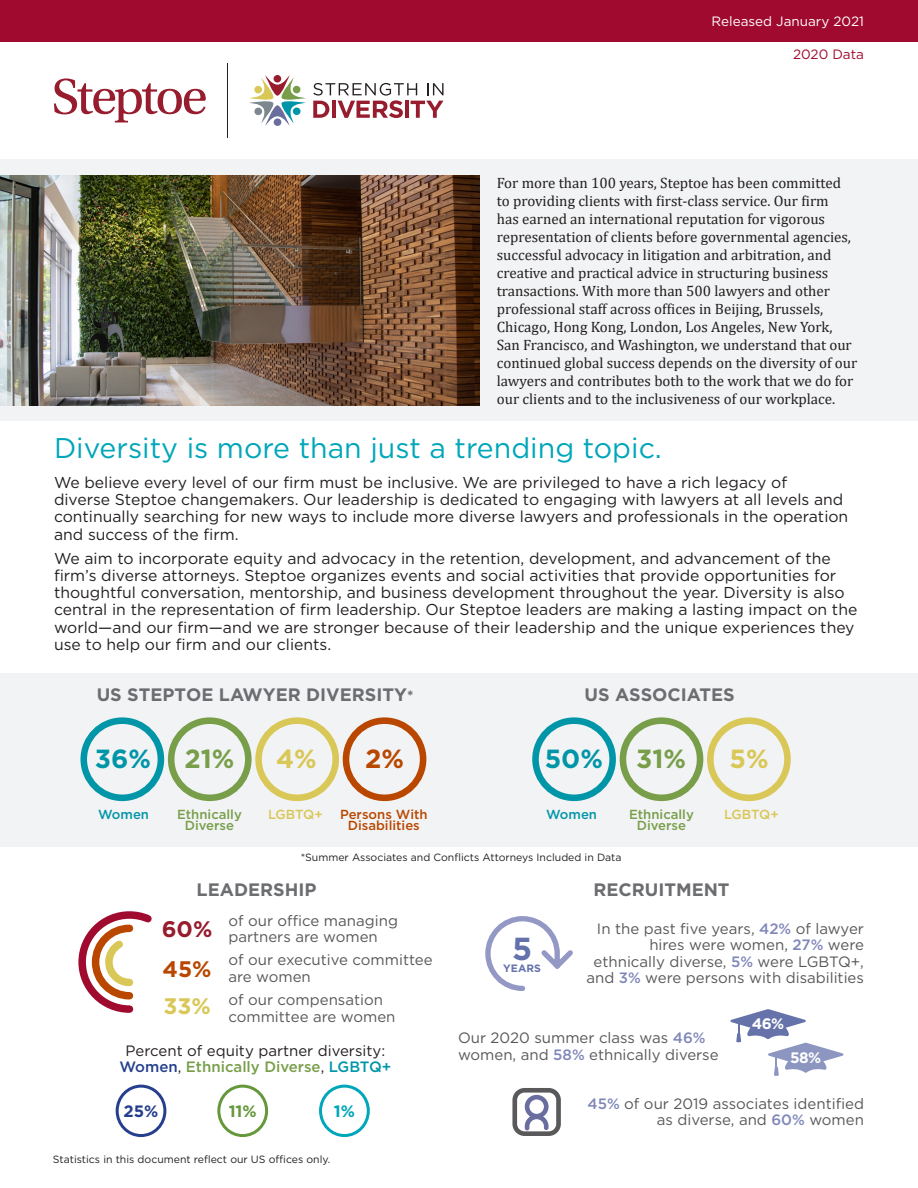
<style>
.page{position:relative;width:918px;height:1188px;background:#fff}
.page>*{position:absolute;margin:0;border:0;box-sizing:border-box;transform-origin:0 0}
.Copy{font:700 31.8px "Gotham";color:#6472ac}
.t1{font:28.5px "Gotham";color:#00a6b9}
.Copy-2{font:700 26.25px "Gotham";color:#0096a8}
.Copy-3{font:700 26.25px "Gotham";color:#789e4a}
.Copy-4{font:700 26.25px "Gotham";color:#d9c757}
.Copy-5{font:700 26.25px "Gotham";color:#b94700}
.Copy-6{font:700 22.5px "Gotham";color:#961c2e}
.Copy-7{font:700 22.5px "Gotham";color:#b94700}
.Copy-8{font:700 22.5px "Gotham";color:#d9c757}
.Copy-9{font:700 18px "Gotham";color:#6c6d70}
.Copy-10{font:700 16.5px "Gotham";color:#253f8e}
.Copy-11{font:700 16.5px "Gotham";color:#65973b}
.Copy-12{font:700 16.5px "Gotham";color:#00a6b9}
.Copy-13{font:15.75px/17.2px "Gotham";color:#231f20}
.Copy-14{font:700 15.15px "Gotham";color:#fff}
.Copy-15{font:15px/18px "Cambria";color:#231f20}
.Copy-16{font:15px/16.5px "Gotham";color:#57585a}
.Copy-17{font:15px/16.5px "Gotham";color:#231f20;text-align:center}
.t2{font:13.5px "Gotham";color:#fff}
.t3{font:13.5px "Gotham";color:#a00a2f}
.Copy-18{font:500 13.2px/11.9px "Gotham";color:#789e4a;text-align:center}
.Copy-19{font:500 13.2px/11.9px "Gotham";color:#b94700;text-align:center}
.Copy-20{font:500 13.2px "Gotham";letter-spacing:-.025em;color:#d9c757}
.Copy-21{font:500 13.2px "Gotham";color:#0096a8}
.Copy-22{font:700 10.65px "Gotham";color:#6472ac}
.Copy-23{font:10.5px "Gotham";color:#231f20}
.s1{font-size:15px}
.s2{font-weight:500;color:#253f8e}
.s3{font-weight:500;color:#789e4a}
.s4{font-weight:500;color:#0096a8}
.s5{font-weight:500;color:#7f87b9}
</style>
<div class="page">
<div style="left:0;top:160px;width:918px;height:261px;background:#f2f3f4"></div>
<div style="left:0;top:673px;width:918px;height:174px;background:#f2f3f4"></div>
<div style="left:0;top:0;width:918px;height:42px;background:#a00a2f"></div>
<svg style="left:54px;top:78px;width:152px;height:44px"></svg>
<svg style="left:313px;top:83px;width:131px;height:35px"></svg>
<hr style="left:227px;top:63px;width:1px;height:75px;background:#241f21">
<svg style="left:249px;top:75px;width:57px;height:51px"></svg>
<img style="left:0;top:175px;width:480px;height:230px">
<svg style="left:78px;top:911px;width:74px;height:102px"></svg>
<div style="left:116px;top:1085px;width:50px;height:52px;border:3px solid #253f8e;border-radius:50%"></div>
<div style="left:217px;top:1085px;width:51px;height:52px;border:3px solid #65973b;border-radius:50%"></div>
<div style="left:319px;top:1085px;width:51px;height:52px;border:3px solid #00a6b9;border-radius:50%"></div>
<div style="left:532px;top:717px;width:84px;height:84px;border:7px solid #0096a8;border-radius:50%"></div>
<div style="left:620px;top:717px;width:83px;height:84px;border:7px solid #789e4a;border-radius:50%"></div>
<div style="left:707px;top:717px;width:84px;height:84px;border:7px solid #d9c757;border-radius:50%"></div>
<div style="left:80px;top:717px;width:84px;height:84px;border:7px solid #0096a8;border-radius:50%"></div>
<div style="left:168px;top:717px;width:84px;height:84px;border:7px solid #789e4a;border-radius:50%"></div>
<div style="left:255px;top:717px;width:84px;height:84px;border:7px solid #d9c757;border-radius:50%"></div>
<div style="left:343px;top:717px;width:83px;height:84px;border:7px solid #b94700;border-radius:50%"></div>
<svg style="left:730px;top:1009px;width:114px;height:67px"></svg>
<svg style="left:512px;top:1088px;width:49px;height:48px"></svg>
<svg style="left:485px;top:916px;width:88px;height:75px"></svg>
<p class="t2" style="left:712px;top:13px;width:154px">Released January 2021</p>
<p class="t3" style="left:793px;top:45px;width:72px">2020 Data</p>
<p class="Copy-15" style="left:497px;top:174px;width:362px">For more than 100 years, Steptoe has been committed to providing clients with first-class service. Our firm<br>has earned an international reputation for vigorous representation of clients before governmental agencies, successful advocacy in litigation and arbitration, and creative and practical advice in structuring business transactions. With more than 500 lawyers and other professional staff across offices in Beijing, Brussels, Chicago, Hong Kong, London, Los Angeles, New York, San Francisco, and Washington, we understand that our continued global success depends on the diversity of our lawyers and contributes both to the work that we do for our clients and to the inclusiveness of our workplace.</p>
<p class="t1" style="left:54px;top:429px;width:609px">Diversity is more than just a trending topic.</p>
<p class="Copy-13" style="left:54px;top:473px;width:796px">We believe every level of our firm must be inclusive. We are privileged to have a rich legacy of<br>diverse Steptoe changemakers. Our leadership is dedicated to engaging with lawyers at all levels and continually searching for new ways to include more diverse lawyers and professionals in the operation and success of the firm.</p>
<p class="Copy-13" style="left:54px;top:549px;width:805px">We aim to incorporate equity and advocacy in the retention, development, and advancement of the firm’s diverse attorneys. Steptoe organizes events and social activities that provide opportunities for thoughtful conversation, mentorship, and business development throughout the year. Diversity is also central in the representation of firm leadership. Our Steptoe leaders are making a lasting impact on the world—and our firm—and we are stronger because of their leadership and the unique experiences they use to help our firm and our clients.</p>
<p class="Copy-9" style="left:97px;top:683px;width:318px">US STEPTOE LAWYER DIVERSITY<span class="s1">*</span></p>
<p class="Copy-9" style="left:585px;top:683px;width:152px">US ASSOCIATES</p>
<p class="Copy-2" style="left:95px;top:741px;width:58px">36%</p>
<p class="Copy-3" style="left:184px;top:741px;width:52px">21%</p>
<p class="Copy-4" style="left:276px;top:741px;width:42px">4%</p>
<p class="Copy-5" style="left:365px;top:741px;width:40px">2%</p>
<p class="Copy-2" style="left:545px;top:741px;width:60px">50%</p>
<p class="Copy-3" style="left:636px;top:741px;width:51px">31%</p>
<p class="Copy-4" style="left:730px;top:741px;width:41px">5%</p>
<p class="Copy-21" style="left:98px;top:805px;width:52px">Women</p>
<p class="Copy-18" style="left:177px;top:808px;width:66px">Ethnically<br>Diverse</p>
<p class="Copy-20" style="left:268px;top:805px;width:56px">LGBTQ+</p>
<p class="Copy-19" style="left:340px;top:808px;width:89px">Persons With<br>Disabilities</p>
<p class="Copy-21" style="left:546px;top:805px;width:52px">Women</p>
<p class="Copy-18" style="left:629px;top:808px;width:66px">Ethnically<br>Diverse</p>
<p class="Copy-20" style="left:724px;top:805px;width:56px">LGBTQ+</p>
<p class="Copy-23" style="left:301px;top:851px;width:322px">*Summer Associates and Conflicts Attorneys Included in Data</p>
<p class="Copy-9" style="left:197px;top:878px;width:121px">LEADERSHIP</p>
<p class="Copy-6" style="left:162px;top:914px;width:52px">60%</p>
<p class="Copy-7" style="left:163px;top:954px;width:51px">45%</p>
<p class="Copy-8" style="left:163px;top:992px;width:49px">33%</p>
<p class="Copy-16" style="left:228px;top:912px;width:171px">of our office managing partners are women</p>
<p class="Copy-16" style="left:228px;top:951px;width:206px">of our executive committee are women</p>
<p class="Copy-16" style="left:228px;top:991px;width:169px">of our compensation committee are women</p>
<p class="Copy-17" style="left:119px;top:1042px;width:273px">Percent of equity partner diversity:<br><span class="s2">Women</span>, <span class="s3">Ethnically Diverse</span>, <span class="s4">LGBTQ+</span></p>
<p class="Copy-10" style="left:124px;top:1101px;width:36px">25%</p>
<p class="Copy-11" style="left:229px;top:1101px;width:30px">11%</p>
<p class="Copy-12" style="left:334px;top:1101px;width:23px">1%</p>
<p class="Copy-23" style="left:53px;top:1153px;width:279px">Statistics in this document reflect our US offices only.</p>
<p class="Copy" style="left:512px;top:927px;width:22px">5</p>
<p class="Copy-22" style="left:503px;top:961px;width:39px">YEARS</p>
<p class="Copy-9" style="left:593px;top:878px;width:138px">RECRUITMENT</p>
<p class="Copy-16" style="left:586px;top:920px;width:279px;text-align:right">In the past five years, <span class="s5">42%</span> of lawyer hires were women, <span class="s5">27%</span> were ethnically diverse, <span class="s5">5%</span> were LGBTQ+, and <span class="s5">3%</span> were persons with disabilities</p>
<p class="Copy-14" style="left:752px;top:1014px;width:34px">46%</p>
<p class="Copy-16" style="left:458px;top:1029px;width:262px">Our 2020 summer class was <span class="s5">46% </span>women, and <span class="s5">58%</span> ethnically diverse</p>
<p class="Copy-16" style="left:587px;top:1095px;width:278px;text-align:right"><span class="s5">45%</span> of our 2019 associates identified as diverse, and <span class="s5">60%</span> women</p>
<p class="Copy-14" style="left:790px;top:1047px;width:32px">58%</p>
</div>
